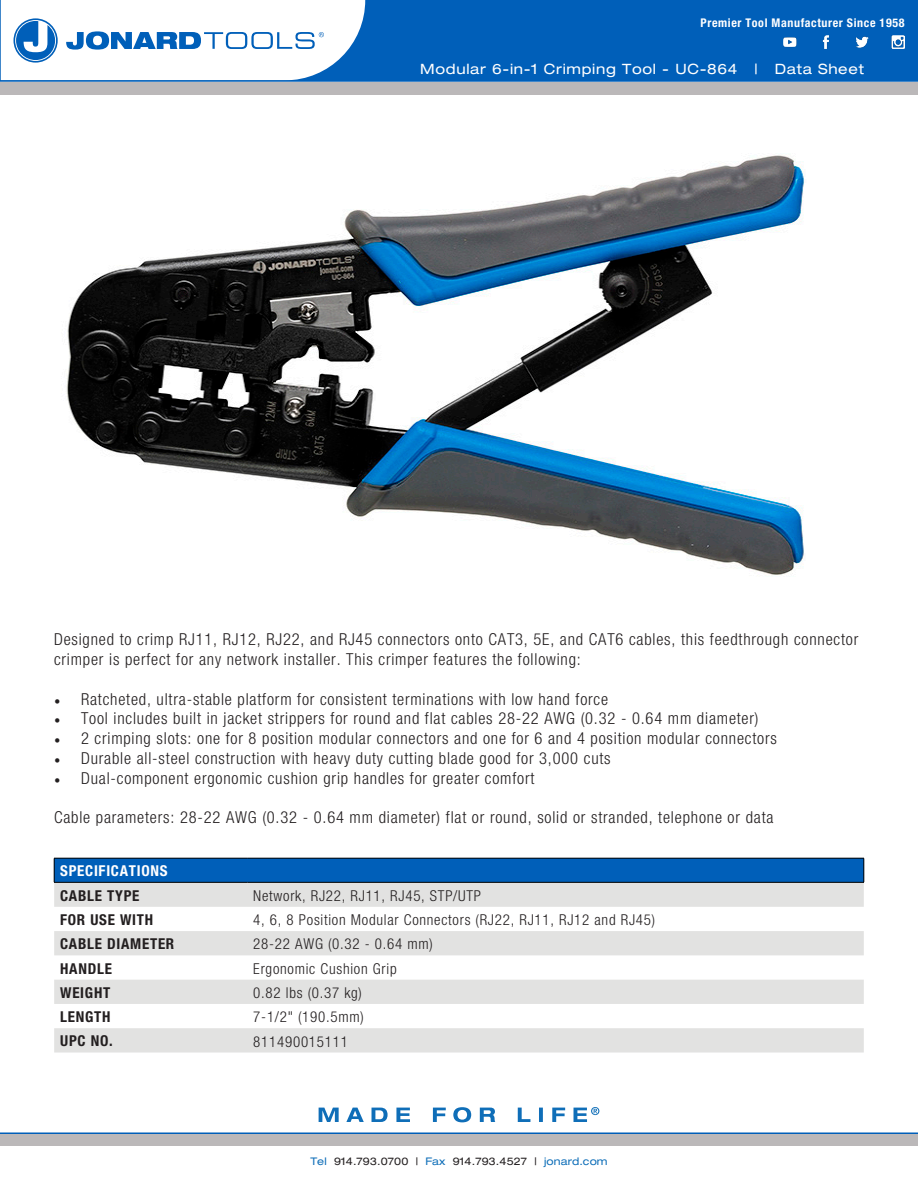
<style>
.page{position:relative;width:918px;height:1188px;background:#fff}
.page>*{position:absolute;margin:0;border:0;box-sizing:border-box;transform-origin:0 0}
.t1{font:300 condensed 16.5px/19.8px "Helvetica Neue";letter-spacing:.05em;color:#231f20}
.t2{font:300 condensed 15px "Helvetica Neue";letter-spacing:.05em;color:#231f20}
.t3{font:700 condensed 15px "Helvetica Neue";letter-spacing:.05em;color:#231f20}
.t4{font:700 condensed 15px "Helvetica Neue";letter-spacing:.05em;color:#fff}
.t5{font:expanded 14.25px "Helvetica Neue";letter-spacing:.05em;color:#fff}
.t6{font:700 condensed 12px "Helvetica Neue";letter-spacing:.05em;color:#fff}
.t7{font:expanded 10.5px "Helvetica Neue";letter-spacing:.01em;color:#231f20}
.s1{font-family:"Minion Pro";font-weight:400;font-stretch:normal}
.s2{color:#0e6eb8}
</style>
<div class="page">
<div style="left:1px;top:0;width:917px;height:81px;background:#005fb9"></div>
<div style="left:0;top:82px;width:918px;height:12px;background:#bbb8b9"></div>
<div style="left:0;top:1134px;width:918px;height:12px;background:#bbb8b9"></div>
<svg style="left:319px;top:1107px;width:280px;height:15px"></svg>
<hr style="left:0;top:1132px;width:918px;height:2px;background:#005fb9">
<svg style="left:1px;top:0;width:364px;height:80px;background:#d9e7f4"></svg>
<hr style="left:0;top:80px;width:918px;height:2px;background:#005fb9">
<img style="left:783px;top:35px;width:122px;height:14px">
<div style="left:54px;top:858px;width:810px;height:24px;background:#005fb9"></div>
<svg style="left:54px;top:883px;width:810px;height:170px;fill:#e2e2e1"></svg>
<hr style="left:54px;top:858px;width:193px;height:1px;background:#000">
<svg style="left:54px;top:858px;width:1px;height:24px"></svg>
<hr style="left:247px;top:858px;width:617px;height:1px;background:#000">
<svg style="left:864px;top:858px;width:1px;height:24px"></svg>
<hr style="left:54px;top:882px;width:193px;height:1px;background:#000">
<hr style="left:247px;top:882px;width:617px;height:1px;background:#000">
<img style="left:66px;top:155px;width:738px;height:420px">
<p class="t6" style="left:701px;top:15px;width:205px">Premier Tool Manufacturer Since 1958</p>
<p class="t5" style="left:420px;top:60px;width:445px">Modular 6-in-1 Crimping Tool - UC-864 | Data Sheet</p>
<p class="t1" style="left:54px;top:629px;width:806px">Designed to crimp RJ11, RJ12, RJ22, and RJ45 connectors onto CAT3, 5E, and CAT6 cables, this feedthrough connector crimper is perfect for any network installer. This crimper features the following:</p>
<p class="t1" style="left:54px;top:689px;width:556px"><span class="s1">•</span> Ratcheted, ultra-stable platform for consistent terminations with low hand force</p>
<p class="t1" style="left:54px;top:709px;width:706px"><span class="s1">•</span> Tool includes built in jacket strippers for round and flat cables 28-22 AWG (0.32 - 0.64 mm diameter)</p>
<p class="t1" style="left:54px;top:728px;width:724px"><span class="s1">•</span> 2 crimping slots: one for 8 position modular connectors and one for 6 and 4 position modular connectors</p>
<p class="t1" style="left:54px;top:748px;width:558px"><span class="s1">•</span> Durable all-steel construction with heavy duty cutting blade good for 3,000 cuts</p>
<p class="t1" style="left:54px;top:768px;width:482px"><span class="s1">•</span> Dual-component ergonomic cushion grip handles for greater comfort</p>
<p class="t1" style="left:54px;top:808px;width:721px">Cable parameters: 28-22 AWG (0.32 - 0.64 mm diameter) flat or round, solid or stranded, telephone or data</p>
<p class="t4" style="left:60px;top:862px;width:109px">SPECIFICATIONS</p>
<p class="t3" style="left:60px;top:886px;width:81px">CABLE TYPE</p>
<p class="t2" style="left:253px;top:887px;width:229px">Network, RJ22, RJ11, RJ45, STP/UTP</p>
<p class="t3" style="left:60px;top:911px;width:94px">FOR USE WITH</p>
<p class="t2" style="left:253px;top:911px;width:403px">4, 6, 8 Position Modular Connectors (RJ22, RJ11, RJ12 and RJ45)</p>
<p class="t3" style="left:60px;top:935px;width:116px">CABLE DIAMETER</p>
<p class="t2" style="left:253px;top:935px;width:181px">28-22 AWG (0.32 - 0.64 mm)</p>
<p class="t3" style="left:60px;top:959px;width:53px">HANDLE</p>
<p class="t2" style="left:253px;top:960px;width:145px">Ergonomic Cushion Grip</p>
<p class="t3" style="left:60px;top:983px;width:52px">WEIGHT</p>
<p class="t2" style="left:253px;top:984px;width:110px">0.82 lbs (0.37 kg)</p>
<p class="t3" style="left:60px;top:1008px;width:52px">LENGTH</p>
<p class="t2" style="left:253px;top:1008px;width:112px">7-1/2" (190.5mm)</p>
<p class="t3" style="left:60px;top:1032px;width:54px">UPC NO.</p>
<p class="t2" style="left:253px;top:1033px;width:96px">811490015111</p>
<p class="t7" style="left:310px;top:1155px;width:299px"><span class="s2">Tel</span> 914.793.0700 | <span class="s2">Fax</span> 914.793.4527 | <span class="s2">jonard.com</span></p>
</div>
